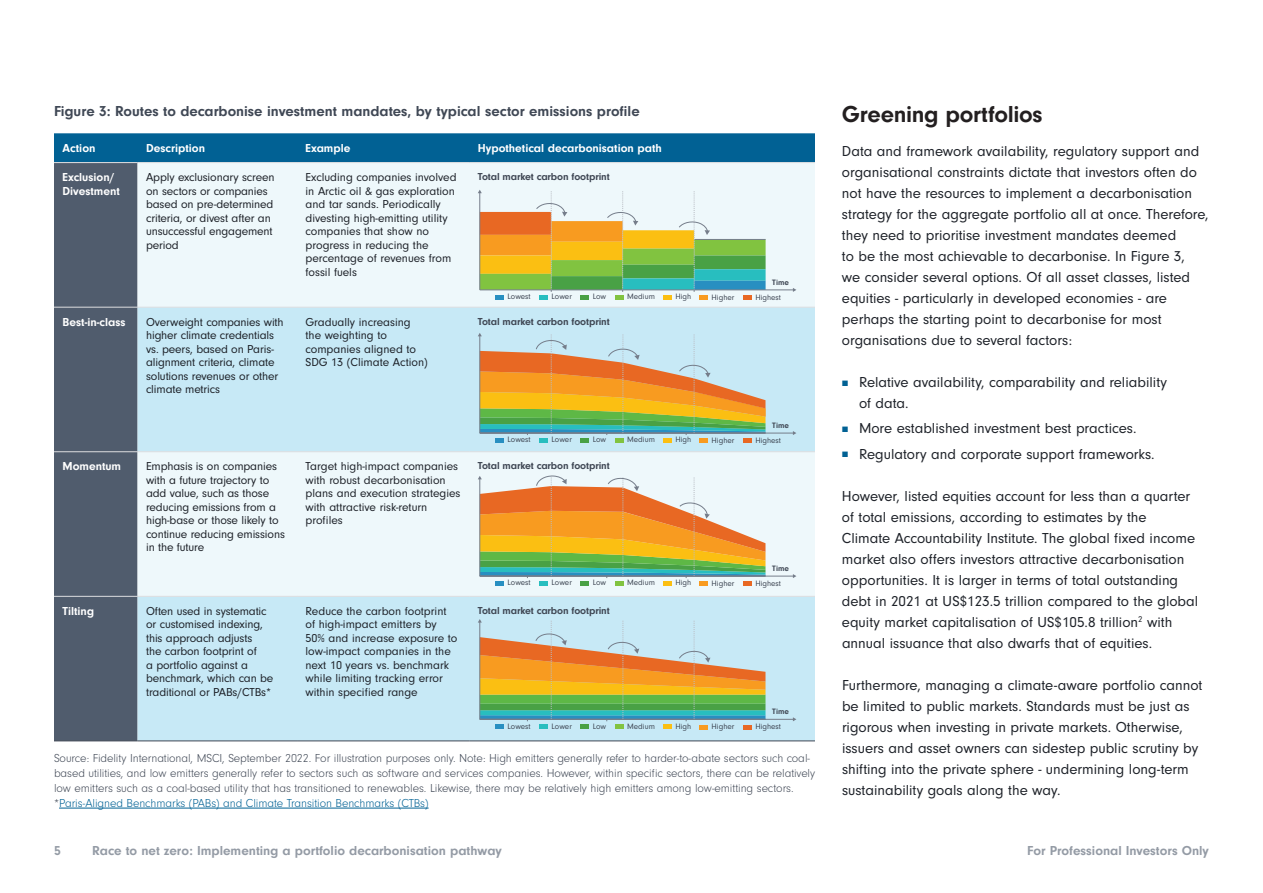
<style>
.page{position:relative;width:1263px;height:893px;background:#fff}
.page>*{position:absolute;margin:0;border:0;box-sizing:border-box;transform-origin:0 0}
._16PT_HEADING_1{font:700 24px "Neuzeit Gro";letter-spacing:-.01em;color:#231f20}
.Copy{font:15px/21px "Neuzeit Gro";color:#1e2229}
.Chart_heading_2{font:700 15px "Neuzeit Gro";color:#404855}
.t1{font:700 13.5px "Neuzeit Gro";color:#949ba5}
.Copy-2{font:12px/13.5px "Neuzeit Gro";letter-spacing:-.01em;color:#1e2229}
.Chart_Source{font:300 12px/15px "Neuzeit Gro";letter-spacing:-.005em;color:#404855}
.Copy-3{font:700 12px "Neuzeit Gro";color:#fff}
.Copy-4{font:700 10.5px "Neuzeit Gro";letter-spacing:-.01em;color:#404855}
.t2{font:8.1px "Neuzeit Gro";color:#404855}
.t3{font:700 8.1px "Neuzeit Gro";color:#404855}
.s1{color:#016194}
</style>
<div class="page">
<div style="left:54px;top:133px;width:761px;height:29px;background:#016194"></div>
<div style="left:54px;top:163px;width:84px;height:577px;background:#505c6d"></div>
<div style="left:138px;top:163px;width:677px;height:433px;background:#eef8fb"></div>
<div style="left:138px;top:308px;width:677px;height:143px;background:#c7e9f6"></div>
<div style="left:138px;top:597px;width:677px;height:143px;background:#c7e9f6"></div>
<hr style="left:54px;top:162px;width:84px;height:1px;background:#dddee0">
<hr style="left:138px;top:162px;width:159px;height:1px;background:#dddee0">
<hr style="left:297px;top:162px;width:172px;height:1px;background:#dddee0">
<hr style="left:469px;top:162px;width:346px;height:1px;background:#dddee0">
<hr style="left:54px;top:596px;width:84px;height:1px;background:#dddee0">
<hr style="left:54px;top:307px;width:84px;height:1px;background:#dddee0">
<hr style="left:138px;top:307px;width:159px;height:1px;background:#dddee0">
<hr style="left:297px;top:307px;width:172px;height:1px;background:#dddee0">
<hr style="left:469px;top:307px;width:346px;height:1px;background:#dddee0">
<hr style="left:54px;top:451px;width:84px;height:1px;background:#dddee0">
<hr style="left:138px;top:451px;width:159px;height:1px;background:#dddee0">
<hr style="left:297px;top:451px;width:172px;height:1px;background:#dddee0">
<hr style="left:469px;top:451px;width:346px;height:1px;background:#dddee0">
<hr style="left:138px;top:596px;width:159px;height:1px;background:#dddee0">
<hr style="left:297px;top:596px;width:172px;height:1px;background:#dddee0">
<hr style="left:469px;top:596px;width:346px;height:1px;background:#dddee0">
<hr style="left:54px;top:740px;width:84px;height:1px;background:#404855">
<hr style="left:138px;top:740px;width:159px;height:1px;background:#404855">
<hr style="left:297px;top:740px;width:172px;height:1px;background:#404855">
<hr style="left:469px;top:740px;width:346px;height:1px;background:#404855">
<hr style="left:480px;top:290px;width:313px;height:1px;background:#757d8a">
<svg style="left:793px;top:288px;width:3px;height:4px"></svg>
<svg style="left:478px;top:190px;width:288px;height:110px"></svg>
<hr style="left:480px;top:433px;width:313px;height:1px;background:#757d8a">
<svg style="left:793px;top:431px;width:3px;height:4px"></svg>
<svg style="left:478px;top:333px;width:287px;height:110px"></svg>
<hr style="left:480px;top:576px;width:313px;height:1px;background:#757d8a">
<svg style="left:793px;top:574px;width:3px;height:4px"></svg>
<svg style="left:478px;top:476px;width:287px;height:110px"></svg>
<hr style="left:480px;top:719px;width:313px;height:1px;background:#757d8a">
<svg style="left:793px;top:717px;width:3px;height:4px"></svg>
<svg style="left:478px;top:619px;width:287px;height:110px"></svg>
<hr style="left:59px;top:808px;width:370px;height:1px;background:#016194">
<p class="Chart_heading_2" style="left:54px;top:103px;width:587px">Figure 3: Routes to decarbonise investment mandates, by typical sector emissions profile</p>
<p class="Copy-3" style="left:63px;top:141px;width:35px">Action</p>
<p class="Copy-3" style="left:146px;top:141px;width:60px">Description</p>
<p class="Copy-3" style="left:306px;top:141px;width:46px">Example</p>
<p class="Copy-3" style="left:478px;top:141px;width:186px">Hypothetical decarbonisation path</p>
<p class="Copy-3" style="left:63px;top:171px;width:53px">Exclusion/</p>
<p class="Copy-3" style="left:63px;top:184px;width:59px">Divestment</p>
<p class="Copy-2" style="left:146px;top:171px;width:130px">Apply exclusionary screen on sectors or companies based on pre-determined criteria, or divest after an unsuccessful engagement period</p>
<p class="Copy-2" style="left:306px;top:171px;width:153px">Excluding companies involved in Arctic oil &amp; gas exploration and tar sands. Periodically divesting high-emitting utility companies that show no progress in reducing the percentage of revenues from fossil fuels</p>
<p class="Copy-4" style="left:478px;top:171px;width:133px">Total market carbon footprint</p>
<p class="t3" style="left:772px;top:278px;width:18px">Time</p>
<p class="t2" style="left:507px;top:292px;width:25px">Lowest</p>
<p class="t2" style="left:551px;top:292px;width:22px">Lower</p>
<p class="t2" style="left:593px;top:292px;width:15px">Low</p>
<p class="t2" style="left:627px;top:292px;width:29px">Medium</p>
<p class="t2" style="left:675px;top:292px;width:17px">High</p>
<p class="t2" style="left:712px;top:293px;width:24px">Higher</p>
<p class="t2" style="left:755px;top:293px;width:27px">Highest</p>
<p class="Copy-3" style="left:63px;top:315px;width:65px">Best-in-class</p>
<p class="Copy-2" style="left:146px;top:315px;width:139px">Overweight companies with higher climate credentials vs. peers, based on Paris&shy;alignment criteria, climate solutions revenues or other climate metrics</p>
<p class="Copy-2" style="left:306px;top:315px;width:124px">Gradually increasing the weighting to companies aligned to<br>SDG 13 (Climate Action)</p>
<p class="Copy-4" style="left:478px;top:315px;width:133px">Total market carbon footprint</p>
<p class="t3" style="left:772px;top:421px;width:18px">Time</p>
<p class="t2" style="left:507px;top:435px;width:25px">Lowest</p>
<p class="t2" style="left:551px;top:435px;width:22px">Lower</p>
<p class="t2" style="left:593px;top:435px;width:15px">Low</p>
<p class="t2" style="left:627px;top:435px;width:29px">Medium</p>
<p class="t2" style="left:675px;top:435px;width:17px">High</p>
<p class="t2" style="left:712px;top:436px;width:24px">Higher</p>
<p class="t2" style="left:755px;top:436px;width:27px">Highest</p>
<p class="Copy-3" style="left:63px;top:460px;width:60px">Momentum</p>
<p class="Copy-2" style="left:146px;top:460px;width:140px">Emphasis is on companies with a future trajectory to add value, such as those reducing emissions from a high-base or those likely to continue reducing emissions in the future</p>
<p class="Copy-2" style="left:306px;top:460px;width:156px">Target high-impact companies with robust decarbonisation plans and execution strategies with attractive risk-return profiles</p>
<p class="Copy-4" style="left:478px;top:460px;width:133px">Total market carbon footprint</p>
<p class="t3" style="left:772px;top:564px;width:18px">Time</p>
<p class="t2" style="left:507px;top:578px;width:25px">Lowest</p>
<p class="t2" style="left:551px;top:578px;width:22px">Lower</p>
<p class="t2" style="left:593px;top:578px;width:15px">Low</p>
<p class="t2" style="left:627px;top:578px;width:29px">Medium</p>
<p class="t2" style="left:675px;top:578px;width:17px">High</p>
<p class="t2" style="left:712px;top:579px;width:24px">Higher</p>
<p class="t2" style="left:755px;top:579px;width:27px">Highest</p>
<p class="Copy-3" style="left:63px;top:604px;width:33px">Tilting</p>
<p class="Copy-2" style="left:146px;top:604px;width:129px">Often used in systematic or customised indexing, this approach adjusts<br>the carbon footprint of<br>a portfolio against a benchmark, which can be traditional or PABs/CTBs*</p>
<p class="Copy-2" style="left:306px;top:604px;width:153px">Reduce the carbon footprint of high-impact emitters by<br>50% and increase exposure to low-impact companies in the next 10 years vs. benchmark while limiting tracking error within specified range</p>
<p class="Copy-4" style="left:478px;top:605px;width:133px">Total market carbon footprint</p>
<p class="t3" style="left:772px;top:707px;width:18px">Time</p>
<p class="Chart_Source" style="left:54px;top:751px;width:762px">Source: Fidelity International, MSCI, September 2022. For illustration purposes only. Note: High emitters generally refer to harder-to-abate sectors such coal&shy;based utilities, and low emitters generally refer to sectors such as software and services companies. However, within specific sectors, there can be relatively low emitters such as a coal-based utility that has transitioned to renewables. Likewise, there may be relatively high emitters among low-emitting sectors. *<span class="s1">Paris-Aligned Benchmarks (PABs) and Climate Transition Benchmarks (CTBs)</span></p>
<p class="t2" style="left:507px;top:722px;width:25px">Lowest</p>
<p class="t2" style="left:551px;top:722px;width:22px">Lower</p>
<p class="t2" style="left:593px;top:722px;width:15px">Low</p>
<p class="t2" style="left:627px;top:722px;width:29px">Medium</p>
<p class="t2" style="left:675px;top:722px;width:17px">High</p>
<p class="t2" style="left:712px;top:722px;width:24px">Higher</p>
<p class="t2" style="left:755px;top:722px;width:27px">Highest</p>
<p class="_16PT_HEADING_1" style="left:842px;top:101px;width:202px">Greening portfolios</p>
<p class="Copy" style="left:842px;top:141px;width:368px">Data and framework availability, regulatory support and organisational constraints dictate that investors often do not have the resources to implement a decarbonisation strategy for the aggregate portfolio all at once. Therefore, they need to prioritise investment mandates deemed<br>to be the most achievable to decarbonise. In Figure 3,<br>we consider several options. Of all asset classes, listed equities - particularly in developed economies - are perhaps the starting point to decarbonise for most organisations due to several factors:</p>
<p class="Copy" style="left:859px;top:372px;width:310px">Relative availability, comparability and reliability of data.</p>
<p class="Copy" style="left:859px;top:418px;width:279px">More established investment best practices.</p>
<p class="Copy" style="left:859px;top:443px;width:297px">Regulatory and corporate support frameworks.</p>
<p class="Copy" style="left:842px;top:485px;width:358px">However, listed equities account for less than a quarter of total emissions, according to estimates by the Climate Accountability Institute. The global fixed income market also offers investors attractive decarbonisation opportunities. It is larger in terms of total outstanding debt in 2021 at US$123.5 trillion compared to the global equity market capitalisation of US$105.8 trillion<sup>2</sup> with annual issuance that also dwarfs that of equities.</p>
<p class="Copy" style="left:842px;top:674px;width:362px">Furthermore, managing a climate-aware portfolio cannot be limited to public markets. Standards must be just as rigorous when investing in private markets. Otherwise, issuers and asset owners can sidestep public scrutiny by shifting into the private sphere - undermining long-term sustainability goals along the way.</p>
<p class="t1" style="left:54px;top:843px;width:8px">5</p>
<p class="t1" style="left:92px;top:843px;width:411px">Race to net zero: Implementing a portfolio decarbonisation pathway</p>
<p class="t1" style="left:1027px;top:843px;width:183px">For Professional Investors Only</p>
</div>
